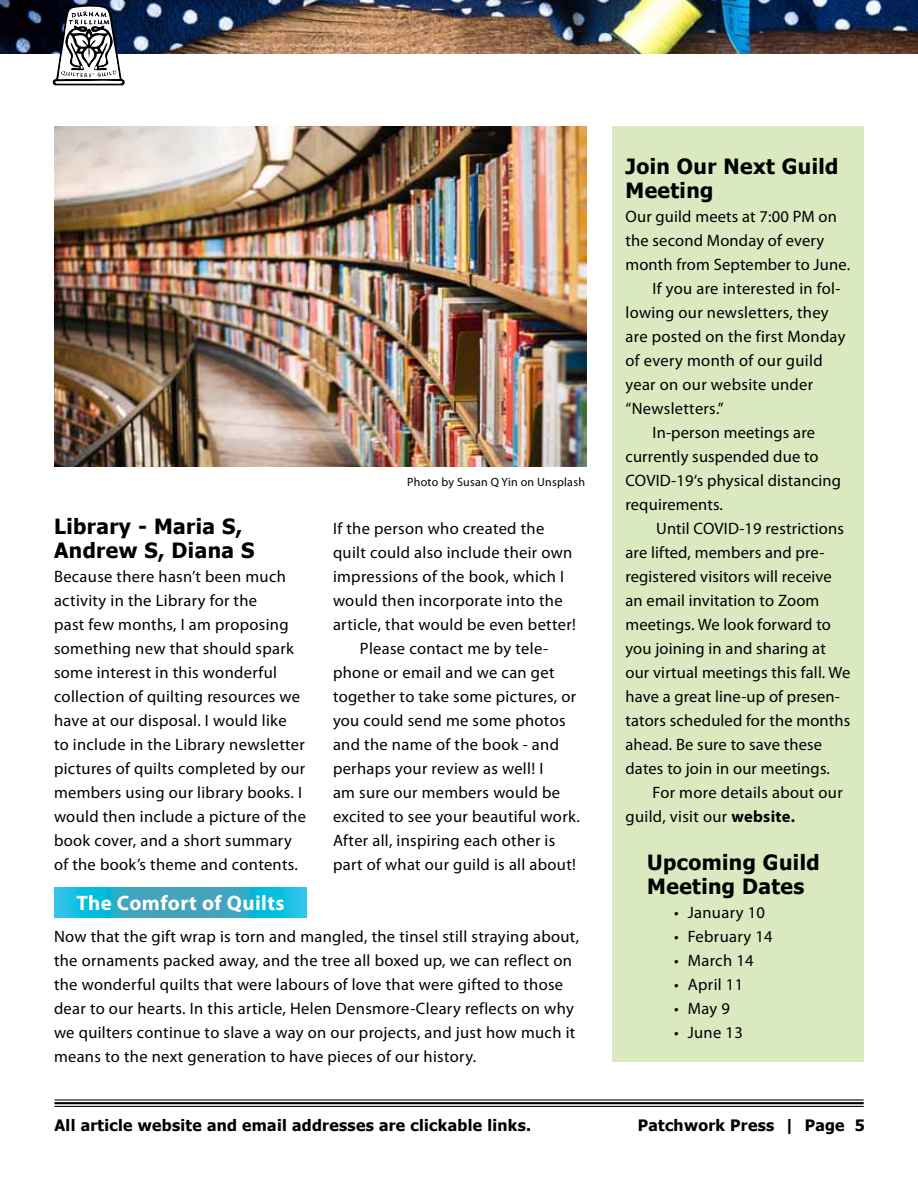
<style>
.page{position:relative;width:918px;height:1188px;background:#fff}
.page>*{position:absolute;margin:0;border:0;box-sizing:border-box;transform-origin:0 0}
.t1{font:700 21px/24px "Tahoma";letter-spacing:.02em;color:#000}
.t2{font:700 21px "Myriad Pro";letter-spacing:.02em;color:#fff}
.t3{font:16.5px/24px "Myriad Pro";letter-spacing:.02em;color:#000}
.t4{font:700 15.75px "Tahoma";letter-spacing:.02em;color:#000}
.t5{font:12px "Myriad Pro";letter-spacing:.02em;color:#000}
.s1{font-weight:700}
</style>
<div class="page">
<div style="left:612px;top:127px;width:252px;height:935px;background:#dae9c0"></div>
<hr style="left:55px;top:1099px;width:809px;height:2px;background:#000">
<hr style="left:55px;top:1102px;width:809px;height:2px;background:#000">
<hr style="left:55px;top:1106px;width:809px;height:1px;background:#000">
<img style="left:0;top:0;width:918px;height:54px">
<svg style="left:53px;top:5px;width:72px;height:80px"></svg>
<svg style="left:55px;top:888px;width:252px;height:30px;background:#29b0cd"></svg>
<img style="left:54px;top:127px;width:532px;height:339px">
<p class="t1" style="left:54px;top:515px;width:202px">Library - Maria S,<br>Andrew S, Diana S</p>
<p class="t3" style="left:54px;top:564px;width:253px">Because there hasn’t been much activity in the Library for the<br>past few months, I am proposing something new that should spark some interest in this wonderful collection of quilting resources we have at our disposal. I would like<br>to include in the Library newsletter pictures of quilts completed by our members using our library books. I would then include a picture of the book cover, and a short summary of the book’s theme and contents.</p>
<p class="t2" style="left:76px;top:889px;width:210px">The Comfort of Quilts</p>
<p class="t5" style="left:407px;top:475px;width:179px">Photo by Susan Q Yin on Unsplash</p>
<p class="t3" style="left:333px;top:516px;width:213px">If the person who created the</p>
<p class="t3" style="left:333px;top:540px;width:241px">quilt could also include their own</p>
<p class="t3" style="left:333px;top:564px;width:233px">impressions of the book, which I</p>
<p class="t3" style="left:333px;top:588px;width:231px">would then incorporate into the</p>
<p class="t3" style="left:333px;top:612px;width:244px">article, that would be even better!</p>
<p class="t3" style="left:360px;top:636px;width:190px">Please contact me by tele-</p>
<p class="t3" style="left:333px;top:660px;width:223px">phone or email and we can get</p>
<p class="t3" style="left:333px;top:684px;width:245px">together to take some pictures, or</p>
<p class="t3" style="left:333px;top:708px;width:234px">you could send me some photos</p>
<p class="t3" style="left:333px;top:732px;width:227px">and the name of the book - and</p>
<p class="t3" style="left:333px;top:756px;width:212px">perhaps your review as well! I</p>
<p class="t3" style="left:333px;top:780px;width:229px">am sure our members would be</p>
<p class="t3" style="left:333px;top:804px;width:248px">excited to see your beautiful work.</p>
<p class="t3" style="left:333px;top:828px;width:224px">After all, inspiring each other is</p>
<p class="t3" style="left:333px;top:852px;width:244px">part of what our guild is all about!</p>
<p class="t3" style="left:54px;top:924px;width:527px">Now that the gift wrap is torn and mangled, the tinsel still straying about, the ornaments packed away, and the tree all boxed up, we can reflect on the wonderful quilts that were labours of love that were gifted to those dear to our hearts. In this article, Helen Densmore-Cleary reflects on why we quilters continue to slave a way on our projects, and just how much it means to the next generation to have pieces of our history.</p>
<p class="t1" style="left:626px;top:155px;width:215px">Join Our Next Guild<br>Meeting</p>
<p class="t3" style="left:626px;top:204px;width:213px">Our guild meets at 7:00 PM on</p>
<p class="t3" style="left:626px;top:228px;width:200px">the second Monday of every</p>
<p class="t3" style="left:626px;top:252px;width:226px">month from September to June.</p>
<p class="t3" style="left:652px;top:276px;width:190px">If you are interested in fol-</p>
<p class="t3" style="left:626px;top:300px;width:205px">lowing our newsletters, they</p>
<p class="t3" style="left:626px;top:324px;width:222px">are posted on the first Monday</p>
<p class="t3" style="left:626px;top:348px;width:199px">of every month of our guild</p>
<p class="t3" style="left:626px;top:372px;width:189px">year on our website under</p>
<p class="t3" style="left:626px;top:396px;width:100px">“Newsletters.”</p>
<p class="t3" style="left:652px;top:420px;width:164px">In-person meetings are</p>
<p class="t3" style="left:626px;top:444px;width:195px">currently suspended due to</p>
<p class="t3" style="left:626px;top:468px;width:217px">COVID-19‘s physical distancing</p>
<p class="t3" style="left:626px;top:492px;width:99px">requirements.</p>
<p class="t3" style="left:656px;top:516px;width:189px">Until COVID-19 restrictions</p>
<p class="t3" style="left:626px;top:540px;width:201px">are lifted, members and pre-</p>
<p class="t3" style="left:626px;top:564px;width:208px">registered visitors will receive</p>
<p class="t3" style="left:626px;top:588px;width:195px">an email invitation to Zoom</p>
<p class="t3" style="left:626px;top:612px;width:207px">meetings. We look forward to</p>
<p class="t3" style="left:626px;top:636px;width:202px">you joining in and sharing at</p>
<p class="t3" style="left:626px;top:660px;width:226px">our virtual meetings this fall. We</p>
<p class="t3" style="left:626px;top:684px;width:216px">have a great line-up of presen-</p>
<p class="t3" style="left:626px;top:708px;width:226px">tators scheduled for the months</p>
<p class="t3" style="left:626px;top:732px;width:198px">ahead. Be sure to save these</p>
<p class="t3" style="left:626px;top:756px;width:206px">dates to join in our meetings.</p>
<p class="t3" style="left:652px;top:780px;width:192px">For more details about our</p>
<p class="t3" style="left:626px;top:804px;width:171px">guild, visit our <span class="s1">website.</span></p>
<p class="t1" style="left:647px;top:851px;width:174px">Upcoming Guild<br>Meeting Dates</p>
<p class="t3" style="left:674px;top:900px;width:92px">• January 10</p>
<p class="t3" style="left:674px;top:924px;width:100px">• February 14</p>
<p class="t3" style="left:674px;top:948px;width:81px">• March 14</p>
<p class="t3" style="left:674px;top:972px;width:70px">• April 11</p>
<p class="t3" style="left:674px;top:996px;width:57px">• May 9</p>
<p class="t3" style="left:674px;top:1020px;width:70px">• June 13</p>
<p class="t4" style="left:54px;top:1115px;width:478px">All article website and email addresses are clickable links.</p>
<p class="t4" style="left:638px;top:1115px;width:229px">Patchwork Press | Page 5</p>
</div>
